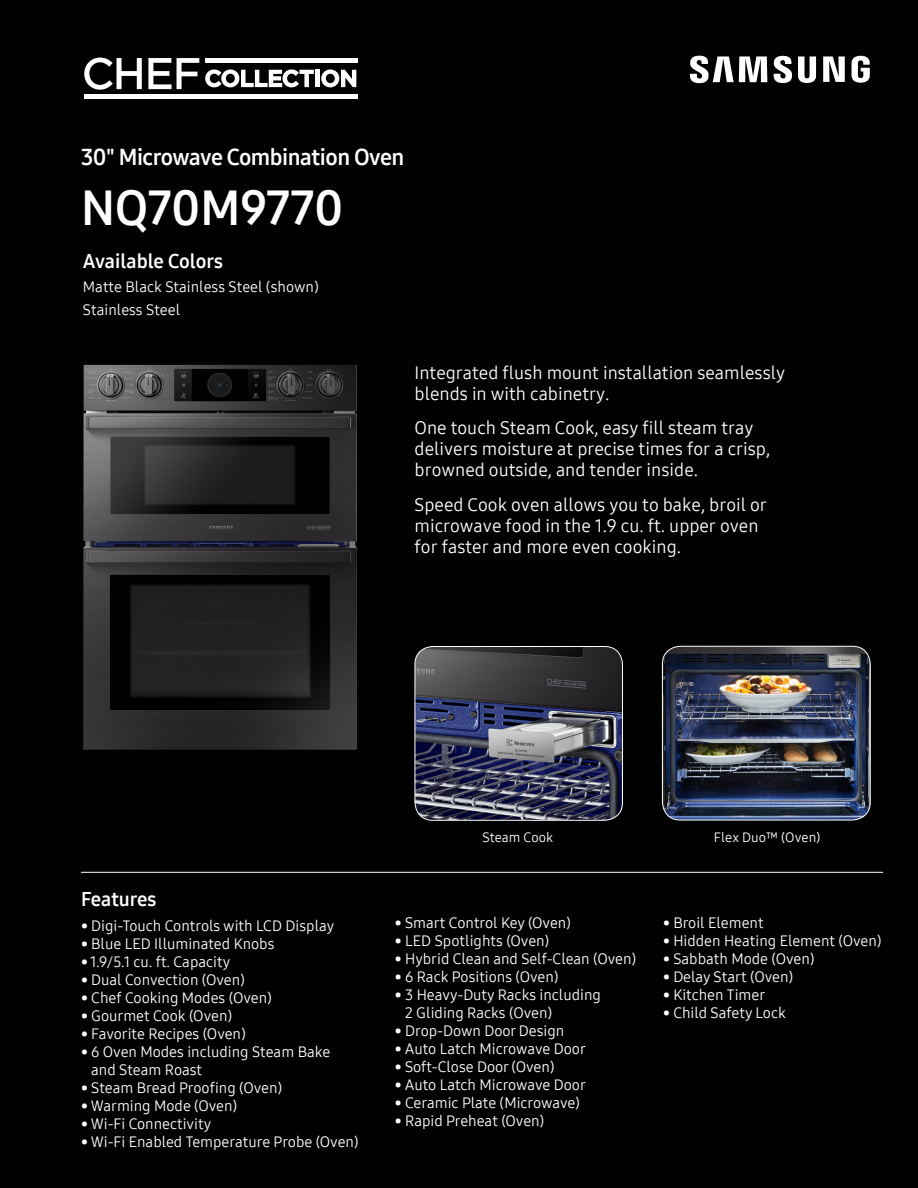
<style>
.page{position:relative;width:918px;height:1188px;background:#010101}
.page>*{position:absolute;margin:0;border:0;box-sizing:border-box;transform-origin:0 0}
.t1{font:48px "Samsung One 700";color:#fff}
.t2{font:22.5px "Samsung One 700";letter-spacing:-.02em;color:#fff}
.t3{font:19.5px "Samsung One 700";color:#fff}
.Feature_BCopy{font:18px/21px "Samsung One 400";color:#fff}
.t4{font:15px/18px "Samsung One 400";color:#fff}
.t5{font:13.5px "Samsung One 400";color:#fff}
</style>
<div class="page">
<hr style="left:81px;top:872px;width:802px;height:1px;background:#fff">
<div style="left:205px;top:58px;width:153px;height:5px;background:#fff"></div>
<div style="left:85px;top:94px;width:273px;height:5px;background:#fff"></div>
<svg style="left:205px;top:69px;width:109px;height:18px"></svg>
<div style="left:315px;top:70px;width:5px;height:17px;background:#fff"></div>
<svg style="left:321px;top:69px;width:35px;height:18px"></svg>
<svg style="left:84px;top:58px;width:58px;height:32px"></svg>
<svg style="left:148px;top:58px;width:51px;height:31px"></svg>
<svg style="left:690px;top:56px;width:180px;height:28px"></svg>
<img style="left:84px;top:365px;width:273px;height:385px">
<img style="left:415px;top:646px;width:208px;height:174px">
<div style="left:415px;top:646px;width:208px;height:175px;border:1px solid #fff;border-radius:18px"></div>
<img style="left:662px;top:646px;width:208px;height:174px">
<div style="left:662px;top:646px;width:209px;height:174px;border:1px solid #fff;border-radius:18px"></div>
<p class="t2" style="left:81px;top:142px;width:325px">30" Microwave Combination Oven</p>
<p class="t1" style="left:81px;top:176px;width:264px">NQ70M9770</p>
<p class="t3" style="left:83px;top:248px;width:142px">Available Colors</p>
<p class="t4" style="left:83px;top:277px;width:237px">Matte Black Stainless Steel (shown)</p>
<p class="t4" style="left:83px;top:300px;width:99px">Stainless Steel</p>
<p class="Feature_BCopy" style="left:415px;top:362px;width:372px">Integrated flush mount installation seamlessly blends in with cabinetry.</p>
<p class="Feature_BCopy" style="left:415px;top:417px;width:357px">One touch Steam Cook, easy fill steam tray delivers moisture at precise times for a crisp, browned outside, and tender inside.</p>
<p class="Feature_BCopy" style="left:415px;top:494px;width:354px">Speed Cook oven allows you to bake, broil or microwave food in the 1.9 cu. ft. upper oven for faster and more even cooking.</p>
<p class="t5" style="left:482px;top:828px;width:72px">Steam Cook</p>
<p class="t5" style="left:714px;top:828px;width:108px">Flex Duo™ (Oven)</p>
<p class="t3" style="left:81px;top:887px;width:77px">Features</p>
<p class="t4" style="left:81px;top:917px;width:255px">• Digi-Touch Controls with LCD Display</p>
<p class="t4" style="left:81px;top:935px;width:195px">• Blue LED Illuminated Knobs</p>
<p class="t4" style="left:81px;top:953px;width:151px">• 1.9/5.1 cu. ft. Capacity</p>
<p class="t4" style="left:81px;top:971px;width:165px">• Dual Convection (Oven)</p>
<p class="t4" style="left:81px;top:989px;width:192px">• Chef Cooking Modes (Oven)</p>
<p class="t4" style="left:81px;top:1007px;width:153px">• Gourmet Cook (Oven)</p>
<p class="t4" style="left:81px;top:1025px;width:166px">• Favorite Recipes (Oven)</p>
<p class="t4" style="left:91px;top:1043px;width:241px;text-indent:-10px">• 6 Oven Modes including Steam Bake and Steam Roast</p>
<p class="t4" style="left:81px;top:1079px;width:203px">• Steam Bread Proofing (Oven)</p>
<p class="t4" style="left:81px;top:1097px;width:158px">• Warming Mode (Oven)</p>
<p class="t4" style="left:81px;top:1115px;width:132px">• Wi-Fi Connectivity</p>
<p class="t4" style="left:81px;top:1133px;width:279px">• Wi-Fi Enabled Temperature Probe (Oven)</p>
<p class="t4" style="left:395px;top:913px;width:178px">• Smart Control Key (Oven)</p>
<p class="t4" style="left:395px;top:931px;width:156px">• LED Spotlights (Oven)</p>
<p class="t4" style="left:395px;top:949px;width:243px">• Hybrid Clean and Self-Clean (Oven)</p>
<p class="t4" style="left:395px;top:967px;width:165px">• 6 Rack Positions (Oven)</p>
<p class="t4" style="left:405px;top:985px;width:197px;text-indent:-10px">• 3 Heavy-Duty Racks including<br>2 Gliding Racks (Oven)</p>
<p class="t4" style="left:395px;top:1021px;width:171px">• Drop-Down Door Design</p>
<p class="t4" style="left:395px;top:1039px;width:193px">• Auto Latch Microwave Door</p>
<p class="t4" style="left:395px;top:1057px;width:161px">• Soft-Close Door (Oven)</p>
<p class="t4" style="left:395px;top:1075px;width:193px">• Auto Latch Microwave Door</p>
<p class="t4" style="left:395px;top:1093px;width:187px">• Ceramic Plate (Microwave)</p>
<p class="t4" style="left:395px;top:1111px;width:151px">• Rapid Preheat (Oven)</p>
<p class="t4" style="left:663px;top:913px;width:102px">• Broil Element</p>
<p class="t4" style="left:663px;top:931px;width:220px">• Hidden Heating Element (Oven)</p>
<p class="t4" style="left:663px;top:949px;width:153px">• Sabbath Mode (Oven)</p>
<p class="t4" style="left:663px;top:967px;width:132px">• Delay Start (Oven)</p>
<p class="t4" style="left:663px;top:985px;width:104px">• Kitchen Timer</p>
<p class="t4" style="left:663px;top:1003px;width:124px">• Child Safety Lock</p>
</div>
